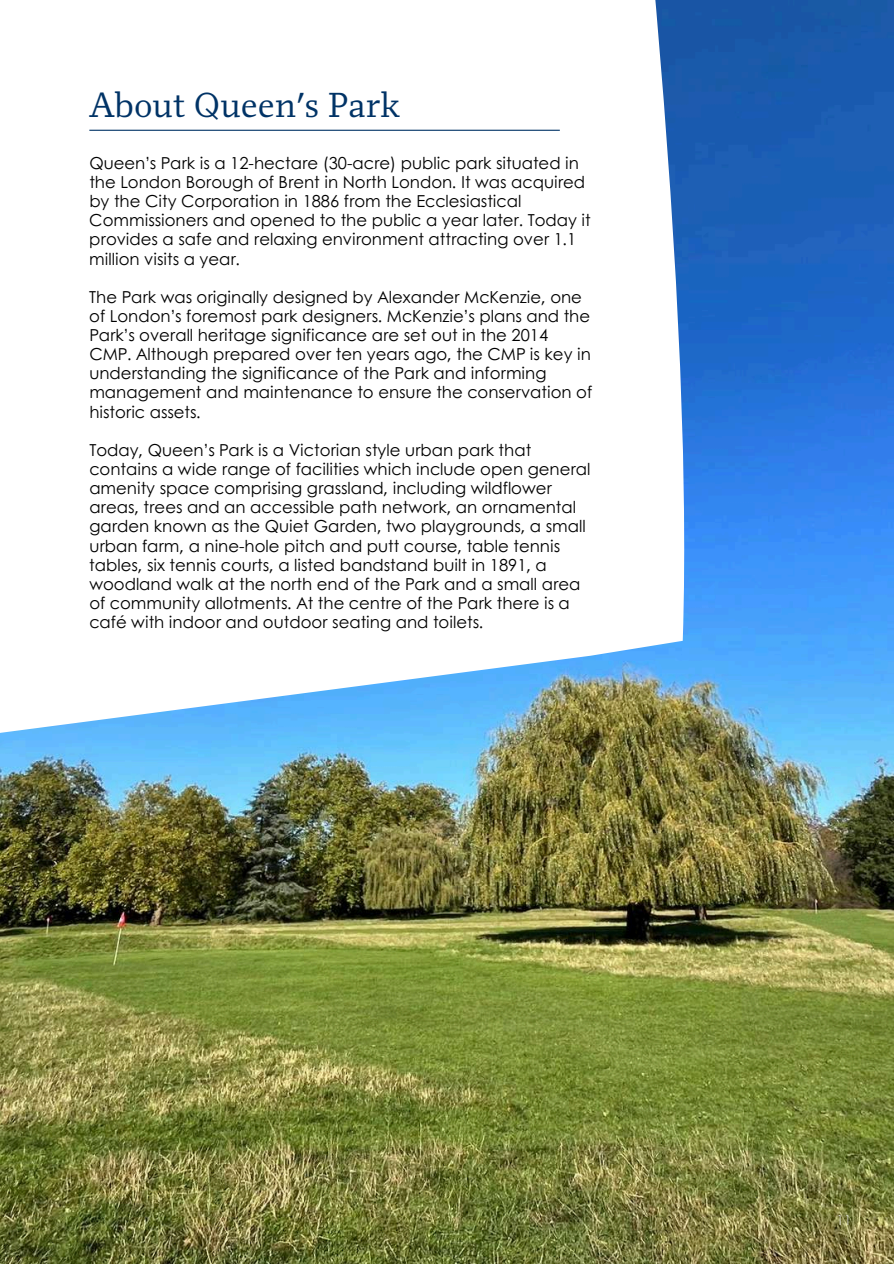
<style>
.page{position:relative;width:894px;height:1264px;background:#fff}
.page>*{position:absolute;margin:0;border:0;box-sizing:border-box;transform-origin:0 0}
.t1{font:34.5px "AFM";color:#036}
.t2{font:16.5px/19.2px "Century Gothic";color:#000}
.t3{font:300 13.5px "Century Gothic";color:#fff}
</style>
<div class="page">
<img style="left:0;top:0;width:893px;height:1263px">
<svg style="left:0;top:0;width:685px;height:738px"></svg>
<hr style="left:80px;top:210px;width:493px;height:1px;background:#fff">
<hr style="left:89px;top:130px;width:470px;height:1px;background:#036">
<p class="t1" style="left:89px;top:91px;width:312px">About Queen’s Park</p>
<p class="t2" style="left:89px;top:152px;width:503px">Queen’s Park is a 12-hectare (30-acre) public park situated in the London Borough of Brent in North London. It was acquired by the City Corporation in 1886 from the Ecclesiastical Commissioners and opened to the public a year later. Today it provides a safe and relaxing environment attracting over 1.1 million visits a year.</p>
<p class="t2" style="left:89px;top:286px;width:502px">The Park was originally designed by Alexander McKenzie, one of London’s foremost park designers. McKenzie’s plans and the</p>
<p class="t2" style="left:89px;top:325px;width:504px">Park’s overall heritage significance are set out in the 2014<br>CMP. Although prepared over ten years ago, the CMP is key in understanding the significance of the Park and informing management and maintenance to ensure the conservation of historic assets.</p>
<p class="t2" style="left:89px;top:439px;width:502px">Today, Queen’s Park is a Victorian style urban park that contains a wide range of facilities which include open general amenity space comprising grassland, including wildflower areas, trees and an accessible path network, an ornamental garden known as the Quiet Garden, two playgrounds, a small urban farm, a nine-hole pitch and putt course, table tennis</p>
<p class="t2" style="left:89px;top:554px;width:459px">tables, six tennis courts, listed bandstand built in 1891, a</p>
<p class="t2" style="left:278px;top:554px;width:13px">a</p>
<p class="t2" style="left:89px;top:573px;width:492px">woodland walk at the north end of the Park and small area</p>
<p class="t2" style="left:481px;top:573px;width:13px">a</p>
<p class="t2" style="left:89px;top:592px;width:482px">of community allotments. At the centre of the Park there a</p>
<p class="t2" style="left:544px;top:592px;width:12px">is</p>
<p class="t2" style="left:89px;top:612px;width:395px">café with indoor and outdoor seating and toilets.</p>
<p class="t3" style="left:836px;top:1210px;width:16px">11</p>
</div>
